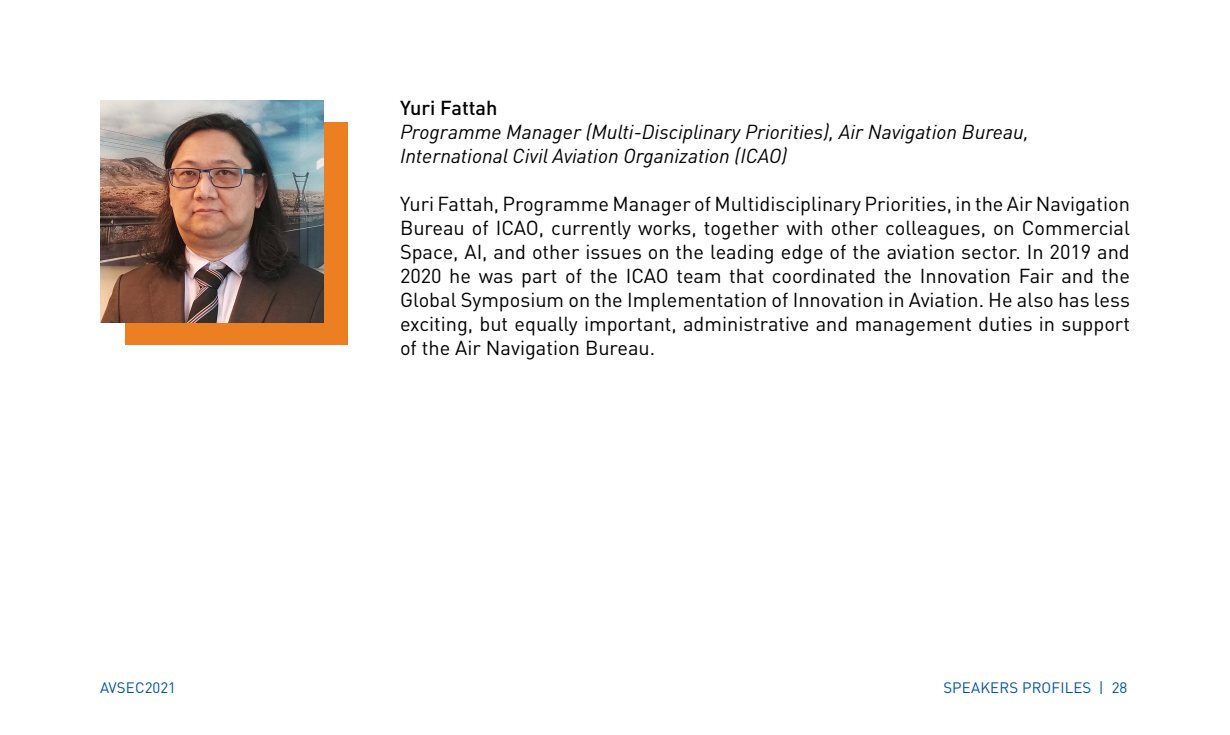
<style>
.page{position:relative;width:1230px;height:735px;background:#fff}
.page>*{position:absolute;margin:0;border:0;box-sizing:border-box;transform-origin:0 0}
.t1{font:20px/24px "DINOT";color:#000;text-align:justify}
.t2{font:italic 20px/24px "DINOT";color:#000}
.t3{font:500 20px "DINOT";color:#000}
.t4{font:15px "DINOT";letter-spacing:.01em;color:#0054a4}
</style>
<div class="page">
<div style="left:125px;top:122px;width:223px;height:223px;background:#ed7f23"></div>
<img style="left:101px;top:100px;width:223px;height:223px">
<p class="t3" style="left:400px;top:95px;width:99px">Yuri Fattah</p>
<p class="t2" style="left:400px;top:120px;width:630px">Programme Manager (Multi-Disciplinary Priorities), Air Navigation Bureau,<br>International Civil Aviation Organization (ICAO)</p>
<p class="t1" style="left:400px;top:192px;width:732px">Yuri Fattah, Programme Manager of Multidisciplinary Priorities, in the Air Navigation Bureau of ICAO, currently works, together with other colleagues, on Commercial Space, AI, and other issues on the leading edge of the aviation sector. In 2019 and 2020 he was part of the ICAO team that coordinated the Innovation Fair and the Global Symposium on the Implementation of Innovation in Aviation. He also has less exciting, but equally important, administrative and management duties in support of the Air Navigation Bureau.</p>
<p class="t4" style="left:100px;top:678px;width:77px">AVSEC2021</p>
<p class="t4" style="left:943px;top:678px;width:186px">SPEAKERS PROFILES | 28</p>
</div>
